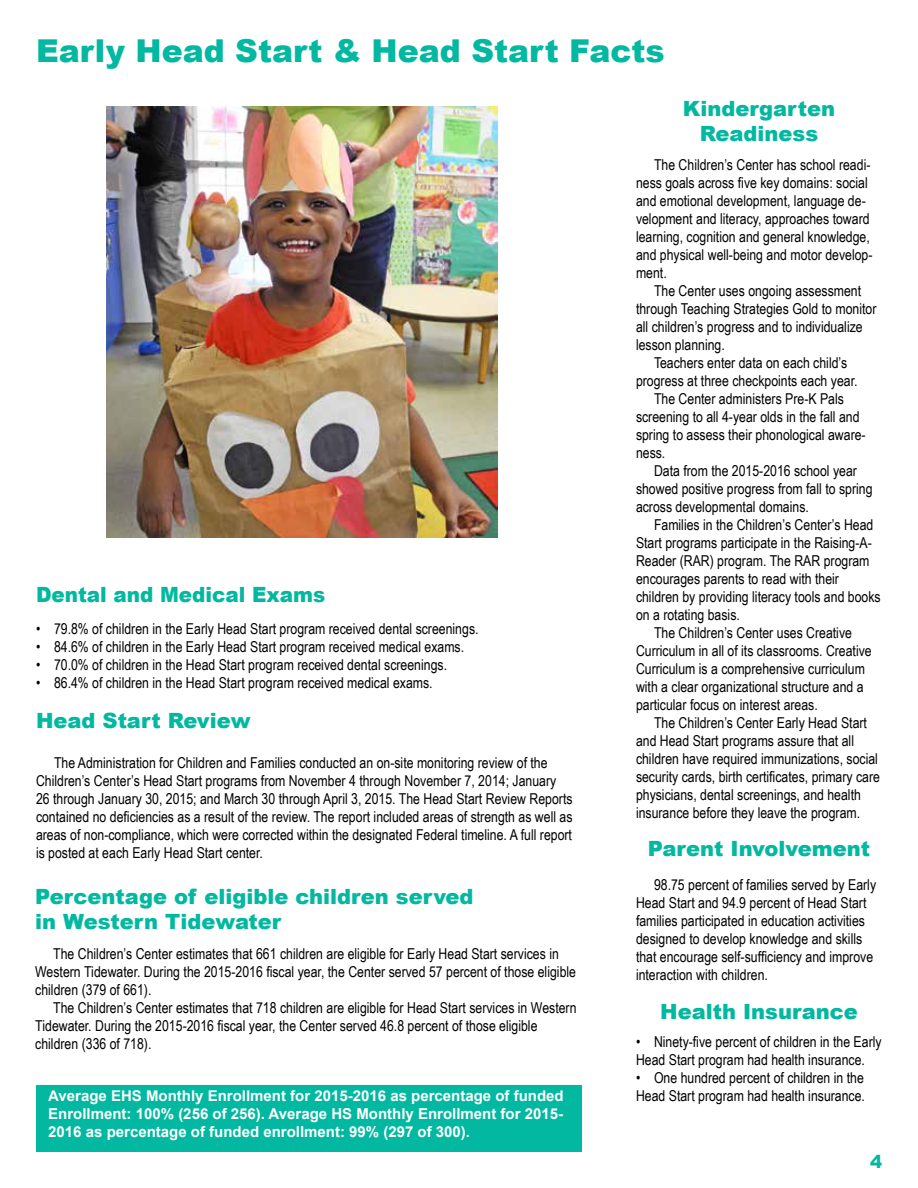
<style>
.page{position:relative;width:918px;height:1188px;background:#fff}
.page>*{position:absolute;margin:0;border:0;box-sizing:border-box;transform-origin:0 0}
.t1{font:900 31.5px "Arial";color:#02b8a0}
.t2{font:900 21px/25.2px "Arial";color:#02b8a0;text-align:center}
.t3{font:900 21px "Arial";color:#02b8a0;scale:.95 1}
.t4{font:900 18px "Arial";color:#02b8a0}
.t5{font:15px/18px "Arial Narrow";color:#000}
.t6{font:700 15px/18px "Arial";color:#fff}
</style>
<div class="page">
<div style="left:36px;top:1085px;width:546px;height:67px;background:#02b8a0"></div>
<img style="left:106px;top:107px;width:392px;height:431px">
<h1 class="t1" style="left:36px;top:28px;width:630px">Early Head Start &amp; Head Start Facts</h1>
<h2 class="t2" style="left:683px;top:96px;width:154px">Kindergarten<br>Readiness</h2>
<p class="t5" style="left:636px;top:155px;width:238px;text-indent:18px">The Children’s Center has school readi&shy;ness goals across five key domains: social and emotional development, language de&shy;velopment and literacy, approaches toward learning, cognition and general knowledge, and physical well-being and motor develop&shy;ment.</p>
<p class="t5" style="left:654px;top:281px;width:209px">The Center uses ongoing assessment</p>
<p class="t5" style="left:636px;top:299px;width:242px">through Teaching Strategies Gold to monitor</p>
<p class="t5" style="left:636px;top:317px;width:228px">all children’s progress and to individualize</p>
<p class="t5" style="left:636px;top:335px;width:90px">lesson planning.</p>
<p class="t5" style="left:654px;top:353px;width:195px">Teachers enter data on each child’s</p>
<p class="t5" style="left:636px;top:371px;width:223px">progress at three checkpoints each year.</p>
<p class="t5" style="left:654px;top:389px;width:192px">The Center administers Pre-K Pals</p>
<p class="t5" style="left:636px;top:407px;width:225px">screening to all 4-year olds in the fall and</p>
<p class="t5" style="left:636px;top:425px;width:231px">spring to assess their phonological aware-</p>
<p class="t5" style="left:636px;top:443px;width:31px">ness.</p>
<p class="t5" style="left:654px;top:461px;width:205px">Data from the 2015-2016 school year</p>
<p class="t5" style="left:636px;top:479px;width:238px">showed positive progress from fall to spring</p>
<p class="t5" style="left:636px;top:497px;width:174px">across developmental domains.</p>
<p class="t5" style="left:654px;top:515px;width:221px">Families in the Children’s Center’s Head</p>
<p class="t5" style="left:636px;top:533px;width:237px">Start programs participate in the Raising-A-</p>
<p class="t5" style="left:636px;top:551px;width:235px">Reader (RAR) program. The RAR program</p>
<p class="t5" style="left:636px;top:569px;width:205px">encourages parents to read with their</p>
<p class="t5" style="left:636px;top:587px;width:246px">children by providing literacy tools and books</p>
<p class="t5" style="left:636px;top:605px;width:105px">on a rotating basis.</p>
<p class="t5" style="left:654px;top:623px;width:200px">The Children’s Center uses Creative</p>
<p class="t5" style="left:636px;top:641px;width:237px">Curriculum in all of its classrooms. Creative</p>
<p class="t5" style="left:636px;top:659px;width:230px">Curriculum is a comprehensive curriculum</p>
<p class="t5" style="left:636px;top:677px;width:229px">with a clear organizational structure and a</p>
<p class="t5" style="left:636px;top:695px;width:183px">particular focus on interest areas.</p>
<p class="t5" style="left:654px;top:713px;width:215px">The Children’s Center Early Head Start</p>
<p class="t5" style="left:636px;top:731px;width:220px">and Head Start programs assure that all</p>
<p class="t5" style="left:636px;top:749px;width:243px">children have required immunizations, social</p>
<p class="t5" style="left:636px;top:767px;width:246px">security cards, birth certificates, primary care</p>
<p class="t5" style="left:636px;top:785px;width:226px">physicians, dental screenings, and health</p>
<p class="t5" style="left:636px;top:803px;width:226px">insurance before they leave the program.</p>
<h2 class="t3" style="left:36px;top:579px;width:306px">Dental and Medical Exams</h2>
<p class="t5" style="left:36px;top:619px;width:444px">• 79.8% of children in the Early Head Start program received dental screenings.</p>
<p class="t5" style="left:36px;top:637px;width:430px">• 84.6% of children in the Early Head Start program received medical exams.</p>
<p class="t5" style="left:36px;top:655px;width:413px">• 70.0% of children in the Head Start program received dental screenings.</p>
<p class="t5" style="left:36px;top:673px;width:398px">• 86.4% of children in the Head Start program received medical exams.</p>
<h2 class="t2" style="left:36px;top:708px;width:216px">Head Start Review</h2>
<p class="t5" style="left:36px;top:753px;width:538px;text-indent:18px">The Administration for Children and Families conducted an on-site monitoring review of the Children’s Center’s Head Start programs from November 4 through November 7, 2014; January 26 through January 30, 2015; and March 30 through April 3, 2015. The Head Start Review Reports contained no deficiencies as a result of the review. The report included areas of strength as well as areas of non-compliance, which were corrected within the designated Federal timeline. A full report is posted at each Early Head Start center.</p>
<h2 class="t2" style="left:648px;top:835px;width:224px">Parent Involvement</h2>
<p class="t5" style="left:636px;top:875px;width:242px;text-indent:18px">98.75 percent of families served by Early Head Start and 94.9 percent of Head Start families participated in education activities designed to develop knowledge and skills that encourage self-sufficiency and improve interaction with children.</p>
<h2 class="t2" style="left:35px;top:883px;width:440px;text-align:left">Percentage of eligible children served in Western Tidewater</h2>
<p class="t5" style="left:35px;top:944px;width:542px;text-indent:18px">The Children’s Center estimates that 661 children are eligible for Early Head Start services in<br>Western Tidewater. During the 2015-2016 fiscal year, the Center served 57 percent of those eligible children (379 of 661).</p>
<p class="t5" style="left:35px;top:998px;width:543px;text-indent:18px">The Children’s Center estimates that 718 children are eligible for Head Start services in Western<br>Tidewater. During the 2015-2016 fiscal year, the Center served 46.8 percent of those eligible children (336 of 718).</p>
<h2 class="t2" style="left:660px;top:998px;width:199px">Health Insurance</h2>
<p class="t5" style="left:636px;top:1032px;width:247px">• Ninety-five percent of children in the Early<br>Head Start program had health insurance.</p>
<p class="t5" style="left:636px;top:1068px;width:229px">• One hundred percent of children in the</p>
<p class="t6" style="left:48px;top:1087px;width:517px">Average EHS Monthly Enrollment for 2015-2016 as percentage of funded</p>
<p class="t5" style="left:636px;top:1086px;width:231px">Head Start program had health insurance.</p>
<p class="t6" style="left:48px;top:1105px;width:516px">Enrollment: 100% (256 of 256). Average HS Monthly Enrollment for 2015-<br>2016 as percentage of funded enrollment: 99% (297 of 300).</p>
<p class="t4" style="left:870px;top:1149px;width:14px">4</p>
</div>
